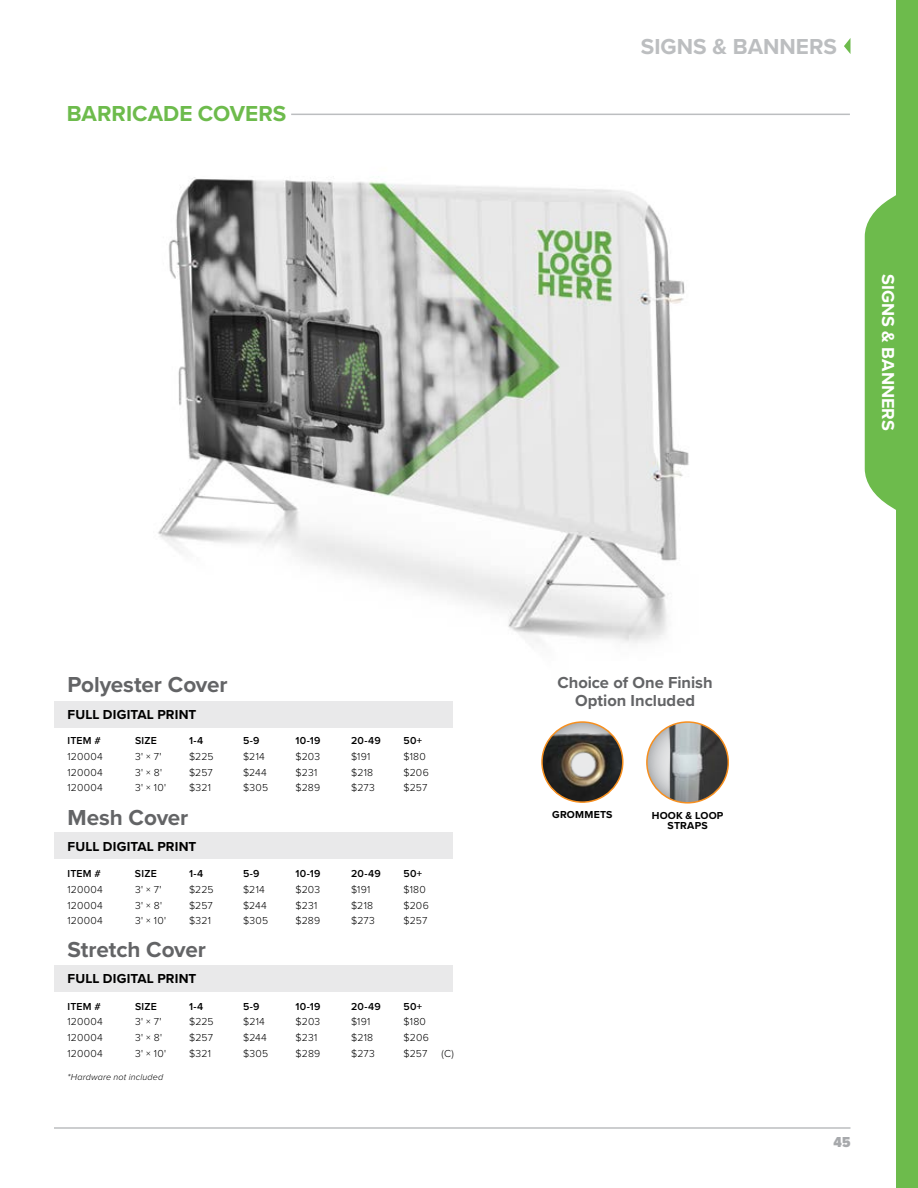
<style>
.page{position:relative;width:918px;height:1188px;background:#fff}
.page>*{position:absolute;margin:0;border:0;box-sizing:border-box;transform-origin:0 0}
.t1{font:700 22.5px "Proxima Nova";letter-spacing:-.005em;color:#636466}
.t2{font:700 22.5px "Proxima Nova";color:#6dbb4c}
.t3{font:700 22.5px "Proxima Nova";color:#bcbec0}
.t4{font:700 18px "Proxima Nova";color:#fff}
.t5{font:700 16.5px/18px "Proxima Nova";color:#636466;text-align:center}
.t6{font:900 15px "Proxima Nova Cond";color:#a7a9ac}
.t7{font:700 13.5px "Proxima Nova";letter-spacing:.015em;color:#000}
.t8{font:300 10.5px "Proxima Nova";letter-spacing:.025em;color:#000}
.t9{font:600 10.5px "Proxima Nova";letter-spacing:.02em;color:#000}
.t10{font:700 10.5px/10.5px "Proxima Nova";letter-spacing:.02em;color:#000;text-align:center}
.t11{font:italic 300 9px "Proxima Nova";letter-spacing:.02em;color:#000}
</style>
<div class="page">
<hr style="left:54px;top:1127px;width:796px;height:2px;background:#bcbec0">
<img style="left:158px;top:177px;width:531px;height:466px">
<svg style="left:844px;top:38px;width:6px;height:16px"></svg>
<div style="left:896px;top:0;width:22px;height:1188px;background:#6dbb4c"></div>
<svg style="left:865px;top:195px;width:31px;height:315px;background:#78c05a"></svg>
<hr style="left:291px;top:114px;width:559px;height:1px;background:#bcbec0">
<div style="left:54px;top:701px;width:398px;height:27px;background:#e9e9ea"></div>
<div style="left:54px;top:833px;width:398px;height:26px;background:#e9e9ea"></div>
<div style="left:54px;top:965px;width:398px;height:26px;background:#e9e9ea"></div>
<img style="left:647px;top:722px;width:81px;height:81px;border-radius:41px">
<div style="left:646px;top:721px;width:83px;height:83px;border:2px solid #f78f1e;border-radius:50%"></div>
<img style="left:542px;top:722px;width:81px;height:80px;border-radius:40px">
<div style="left:541px;top:721px;width:83px;height:82px;border:2px solid #f78f1e;border-radius:50%"></div>
<h1 class="t2" style="left:67px;top:97px;width:221px">BARRICADE COVERS</h1>
<h1 class="t1" style="left:68px;top:668px;width:162px">Polyester Cover</h1>
<p class="t7" style="left:68px;top:705px;width:130px">FULL DIGITAL PRINT</p>
<p class="t9" style="left:68px;top:733px;width:35px">ITEM #</p>
<p class="t9" style="left:135px;top:733px;width:23px">SIZE</p>
<p class="t9" style="left:189px;top:733px;width:16px">1-4</p>
<p class="t9" style="left:243px;top:733px;width:18px">5-9</p>
<p class="t9" style="left:296px;top:733px;width:26px">10-19</p>
<p class="t9" style="left:351px;top:733px;width:31px">20-49</p>
<p class="t9" style="left:404px;top:733px;width:20px">50+</p>
<p class="t8" style="left:68px;top:749px;width:37px">120004</p>
<p class="t8" style="left:135px;top:749px;width:28px">3' × 7'</p>
<p class="t8" style="left:189px;top:749px;width:26px">$225</p>
<p class="t8" style="left:243px;top:749px;width:23px">$214</p>
<p class="t8" style="left:296px;top:749px;width:26px">$203</p>
<p class="t8" style="left:351px;top:749px;width:21px">$191</p>
<p class="t8" style="left:404px;top:749px;width:24px">$180</p>
<p class="t8" style="left:68px;top:764px;width:37px">120004</p>
<p class="t8" style="left:135px;top:764px;width:29px">3' × 8'</p>
<p class="t8" style="left:189px;top:764px;width:25px">$257</p>
<p class="t8" style="left:243px;top:764px;width:25px">$244</p>
<p class="t8" style="left:296px;top:764px;width:23px">$231</p>
<p class="t8" style="left:351px;top:764px;width:24px">$218</p>
<p class="t8" style="left:404px;top:764px;width:27px">$206</p>
<p class="t8" style="left:68px;top:780px;width:37px">120004</p>
<p class="t8" style="left:135px;top:780px;width:32px">3' × 10'</p>
<p class="t8" style="left:189px;top:780px;width:23px">$321</p>
<p class="t8" style="left:243px;top:780px;width:27px">$305</p>
<p class="t8" style="left:296px;top:780px;width:26px">$289</p>
<p class="t8" style="left:351px;top:780px;width:25px">$273</p>
<p class="t8" style="left:404px;top:780px;width:25px">$257</p>
<h1 class="t1" style="left:68px;top:801px;width:122px">Mesh Cover</h1>
<p class="t7" style="left:68px;top:836px;width:130px">FULL DIGITAL PRINT</p>
<p class="t9" style="left:67px;top:866px;width:35px">ITEM #</p>
<p class="t9" style="left:135px;top:866px;width:23px">SIZE</p>
<p class="t9" style="left:189px;top:866px;width:16px">1-4</p>
<p class="t9" style="left:243px;top:866px;width:18px">5-9</p>
<p class="t9" style="left:296px;top:866px;width:26px">10-19</p>
<p class="t9" style="left:351px;top:866px;width:31px">20-49</p>
<p class="t9" style="left:404px;top:866px;width:20px">50+</p>
<p class="t8" style="left:68px;top:882px;width:37px">120004</p>
<p class="t8" style="left:135px;top:882px;width:28px">3' × 7'</p>
<p class="t8" style="left:189px;top:882px;width:26px">$225</p>
<p class="t8" style="left:243px;top:882px;width:23px">$214</p>
<p class="t8" style="left:296px;top:882px;width:26px">$203</p>
<p class="t8" style="left:351px;top:882px;width:21px">$191</p>
<p class="t8" style="left:404px;top:882px;width:24px">$180</p>
<p class="t8" style="left:68px;top:897px;width:37px">120004</p>
<p class="t8" style="left:135px;top:897px;width:29px">3' × 8'</p>
<p class="t8" style="left:189px;top:897px;width:25px">$257</p>
<p class="t8" style="left:243px;top:897px;width:25px">$244</p>
<p class="t8" style="left:296px;top:897px;width:23px">$231</p>
<p class="t8" style="left:351px;top:897px;width:24px">$218</p>
<p class="t8" style="left:404px;top:897px;width:27px">$206</p>
<p class="t8" style="left:68px;top:913px;width:37px">120004</p>
<p class="t8" style="left:135px;top:913px;width:32px">3' × 10'</p>
<p class="t8" style="left:189px;top:913px;width:23px">$321</p>
<p class="t8" style="left:243px;top:913px;width:27px">$305</p>
<p class="t8" style="left:296px;top:913px;width:26px">$289</p>
<p class="t8" style="left:351px;top:913px;width:25px">$273</p>
<p class="t8" style="left:404px;top:913px;width:25px">$257</p>
<h1 class="t1" style="left:68px;top:933px;width:140px">Stretch Cover</h1>
<p class="t7" style="left:68px;top:968px;width:130px">FULL DIGITAL PRINT</p>
<p class="t9" style="left:68px;top:999px;width:35px">ITEM #</p>
<p class="t9" style="left:135px;top:999px;width:23px">SIZE</p>
<p class="t9" style="left:189px;top:999px;width:16px">1-4</p>
<p class="t9" style="left:243px;top:999px;width:18px">5-9</p>
<p class="t9" style="left:296px;top:999px;width:26px">10-19</p>
<p class="t9" style="left:351px;top:999px;width:31px">20-49</p>
<p class="t9" style="left:404px;top:999px;width:20px">50+</p>
<p class="t8" style="left:68px;top:1014px;width:37px">120004</p>
<p class="t8" style="left:135px;top:1014px;width:28px">3' × 7'</p>
<p class="t8" style="left:189px;top:1014px;width:26px">$225</p>
<p class="t8" style="left:243px;top:1014px;width:23px">$214</p>
<p class="t8" style="left:296px;top:1014px;width:26px">$203</p>
<p class="t8" style="left:351px;top:1014px;width:21px">$191</p>
<p class="t8" style="left:404px;top:1014px;width:24px">$180</p>
<p class="t8" style="left:68px;top:1030px;width:37px">120004</p>
<p class="t8" style="left:135px;top:1030px;width:29px">3' × 8'</p>
<p class="t8" style="left:189px;top:1030px;width:25px">$257</p>
<p class="t8" style="left:243px;top:1030px;width:25px">$244</p>
<p class="t8" style="left:296px;top:1030px;width:23px">$231</p>
<p class="t8" style="left:351px;top:1030px;width:24px">$218</p>
<p class="t8" style="left:404px;top:1030px;width:27px">$206</p>
<p class="t8" style="left:68px;top:1045px;width:37px">120004</p>
<p class="t8" style="left:135px;top:1045px;width:32px">3' × 10'</p>
<p class="t8" style="left:189px;top:1045px;width:23px">$321</p>
<p class="t8" style="left:243px;top:1045px;width:27px">$305</p>
<p class="t8" style="left:296px;top:1045px;width:26px">$289</p>
<p class="t8" style="left:351px;top:1045px;width:25px">$273</p>
<p class="t8" style="left:404px;top:1045px;width:25px">$257</p>
<p class="t11" style="left:68px;top:1070px;width:97px">*Hardware not included</p>
<p class="t8" style="left:442px;top:1045px;width:14px">(C)</p>
<h1 class="t3" style="left:641px;top:30px;width:198px">SIGNS &amp; BANNERS</h1>
<h2 class="t4" style="left:902px;top:274px;width:158px;rotate:90deg">SIGNS &amp; BANNERS</h2>
<h3 class="t5" style="left:558px;top:673px;width:157px">Choice of One Finish<br>Option Included</h3>
<p class="t10" style="left:552px;top:809px;width:62px">GROMMETS</p>
<p class="t10" style="left:652px;top:810px;width:73px">HOOK &amp; LOOP<br>STRAPS</p>
<h3 class="t6" style="left:834px;top:1131px;width:18px">45</h3>
</div>
